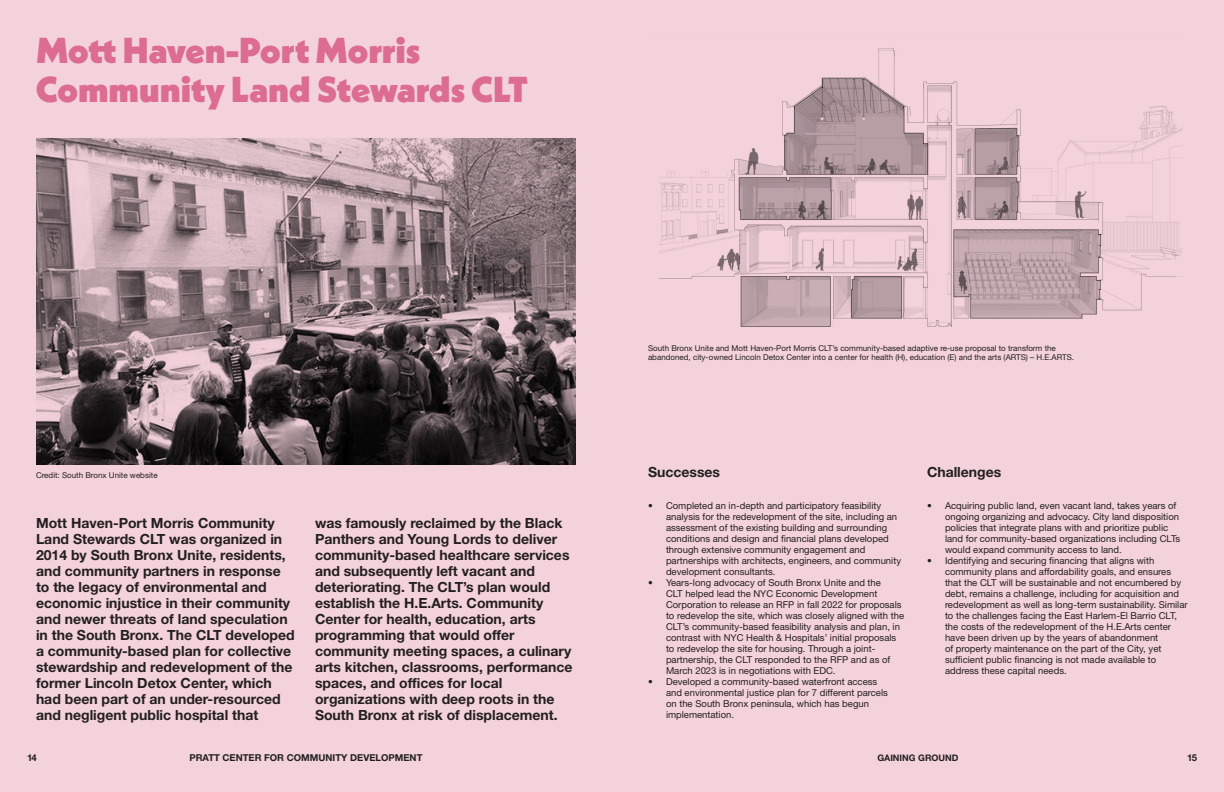
<style>
.page{position:relative;width:1224px;height:792px;background:#f3d2db}
.page>*{position:absolute;margin:0;border:0;box-sizing:border-box;transform-origin:0 0}
.Heading{font:900 36px "Neue Kabel";color:#dc6c91}
.Sub-heading{font:700 14px/16px "Helvetica Neue LT Pro";color:#231f20}
.t1{font:9.5px/11px "Helvetica Neue LT Pro";color:#231f20}
.t2{font:700 9.5px "Helvetica Neue LT Pro";color:#231f20}
.t3{font:700 9px "Helvetica Neue LT Pro";color:#231f20}
.t4{font:8px/9.6px "Helvetica Neue LT Pro";color:#231f20}
</style>
<div class="page">
<img style="left:36px;top:138px;width:540px;height:327px">
<img style="left:659px;top:48px;width:523px;height:279px">
<p class="Heading" style="left:36px;top:28px;width:386px">Mott Haven-Port Morris</p>
<p class="Heading" style="left:36px;top:67px;width:493px">Community Land Stewards CLT</p>
<p class="t4" style="left:36px;top:470px;width:123px">Credit: South Bronx Unite website</p>
<p class="Sub-heading" style="left:36px;top:514px;width:260px">Mott Haven-Port Morris Community Land Stewards CLT was organized in 2014 by South Bronx Unite, residents, and community partners in response to the legacy of environmental and economic injustice in their community and newer threats of land speculation in the South Bronx. The CLT developed a community-based plan for collective stewardship and redevelopment of the former Lincoln Detox Center, which had been part of an under-resourced and negligent public hospital that</p>
<p class="Sub-heading" style="left:315px;top:514px;width:259px">was famously reclaimed by the Black Panthers and Young Lords to deliver community-based healthcare services and subsequently left vacant and deteriorating. The CLT’s plan would establish the H.E.Arts. Community Center for health, education, arts programming that would offer community meeting spaces, a culinary arts kitchen, classrooms, performance spaces, and offices for local organizations with deep roots in the South Bronx at risk of displacement.</p>
<p class="t4" style="left:648px;top:343px;width:428px">South Bronx Unite and Mott Haven-Port Morris CLT’s community-based adaptive re-use proposal to transform the abandoned, city-owned Lincoln Detox Center into a center for health (H), education (E) and the arts (ARTS) – H.E.ARTS.</p>
<p class="Sub-heading" style="left:648px;top:463px;width:74px">Successes</p>
<p class="Sub-heading" style="left:927px;top:463px;width:76px">Challenges</p>
<p class="t1" style="left:666px;top:500px;width:237px;text-indent:-18px">• Completed an in-depth and participatory feasibility analysis for the redevelopment of the site, including an assessment of the existing building and surrounding conditions and design and financial plans developed through extensive community engagement and partnerships with architects, engineers, and community development consultants.</p>
<p class="t1" style="left:666px;top:577px;width:240px;text-indent:-18px">• Years-long advocacy of South Bronx Unite and the<br>CLT helped lead the NYC Economic Development Corporation to release an RFP in fall 2022 for proposals to redevelop the site, which was closely aligned with the CLT’s community-based feasibility analysis and plan, in contrast with NYC Health &amp; Hospitals’ initial proposals to redevelop the site for housing. Through a joint&shy;partnership, the CLT responded to the RFP and as of March 2023 is in negotiations with EDC.</p>
<p class="t1" style="left:666px;top:676px;width:223px;text-indent:-18px">• Developed a community-based waterfront access and environmental justice plan for 7 different parcels on the South Bronx peninsula, which has begun implementation.</p>
<p class="t1" style="left:945px;top:500px;width:237px;text-indent:-18px">• Acquiring public land, even vacant land, takes years of ongoing organizing and advocacy. City land disposition policies that integrate plans with and prioritize public land for community-based organizations including CLTs would expand community access to land.</p>
<p class="t1" style="left:945px;top:555px;width:244px;text-indent:-18px">• Identifying and securing financing that aligns with community plans and affordability goals, and ensures that the CLT will be sustainable and not encumbered by debt, remains a challenge, including for acquisition and redevelopment as well as long-term sustainability. Similar to the challenges facing the East Harlem-El Barrio CLT, the costs of the redevelopment of the H.E.Arts center have been driven up by the years of abandonment<br>of property maintenance on the part of the City, yet sufficient public financing is not made available to address these capital needs.</p>
<p class="t2" style="left:27px;top:752px;width:11px">14</p>
<p class="t2" style="left:189px;top:752px;width:235px">PRATT CENTER FOR COMMUNITY DEVELOPMENT</p>
<p class="t3" style="left:877px;top:752px;width:83px">GAINING GROUND</p>
<p class="t2" style="left:1187px;top:752px;width:11px">15</p>
</div>
